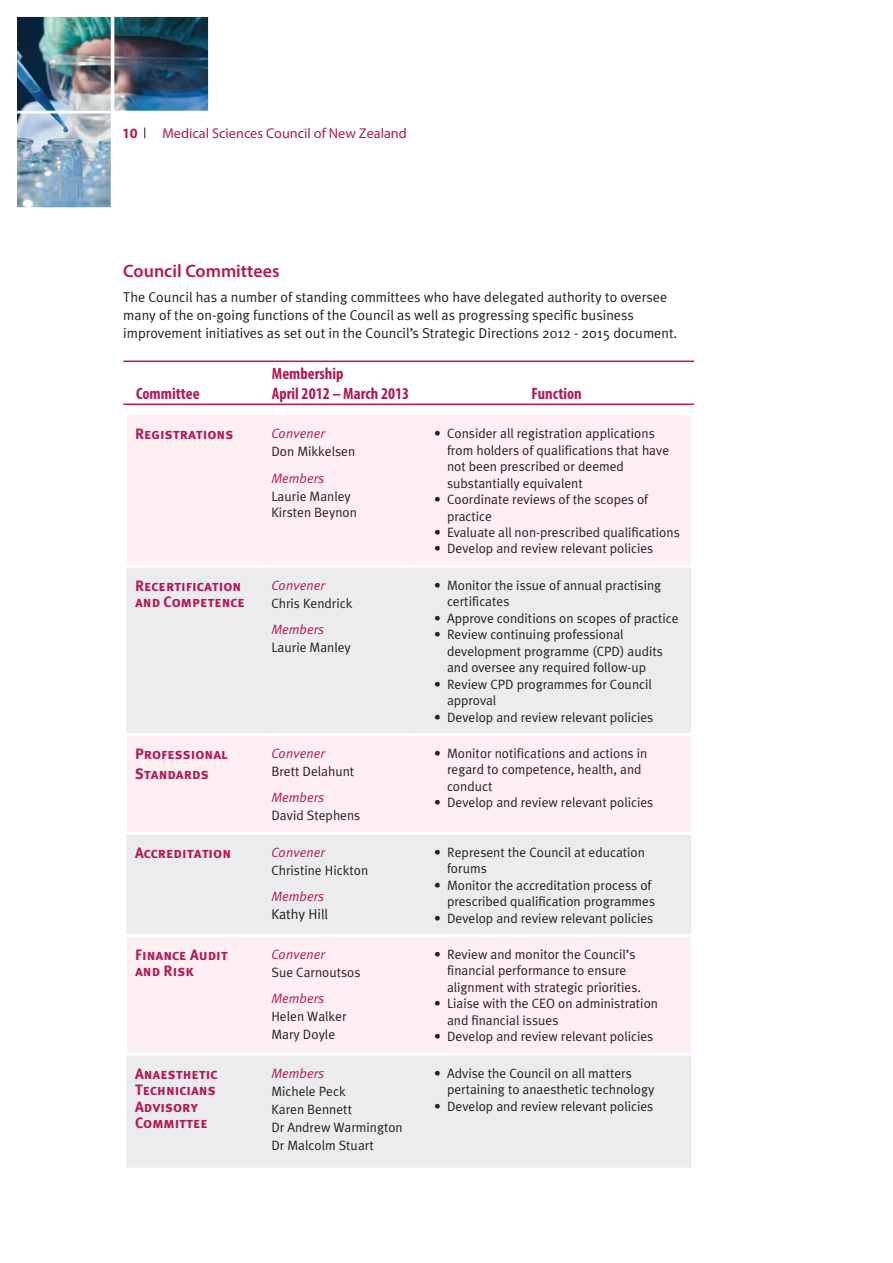
<style>
.page{position:relative;width:893px;height:1263px;background:#fff}
.page>*{position:absolute;margin:0;border:0;box-sizing:border-box;transform-origin:0 0}
.t1{font:600 18px "Myriad Pro";color:#b11957}
.t2{font:700 condensed 16.5px "Myriad Pro";color:#b11957}
.t3{font:15px/16.5px "Meta Plus Bold Caps";color:#b11957}
.t4{font:14.25px/18px "Meta Plus Normal";color:#231f20}
.t5{font:14.25px "Myriad Pro";color:#b11957}
.t6{font:700 14.25px "Myriad Pro";color:#b11957}
.t7{font:13.5px/16.5px "Meta Plus Normal";color:#231f20}
.t8{font:italic 13.5px "Meta Plus Normal";color:#b11957}
.s1{font-style:italic;color:#b11957}
</style>
<div class="page">
<img style="left:17px;top:17px;width:191px;height:190px">
<hr style="left:123px;top:361px;width:571px;height:1px;background:#b11957">
<hr style="left:123px;top:404px;width:571px;height:1px;background:#b11957">
<div style="left:126px;top:415px;width:565px;height:150px;background:#feeff2"></div>
<svg style="left:126px;top:568px;width:565px;height:599px;fill:#ececee"></svg>
<hr style="left:123px;top:733px;width:142px;height:3px;background:#fff">
<hr style="left:265px;top:733px;width:151px;height:3px;background:#fff">
<hr style="left:416px;top:733px;width:278px;height:3px;background:#fff">
<hr style="left:123px;top:832px;width:142px;height:3px;background:#fff">
<hr style="left:265px;top:832px;width:151px;height:3px;background:#fff">
<hr style="left:416px;top:832px;width:278px;height:3px;background:#fff">
<hr style="left:123px;top:1053px;width:142px;height:3px;background:#fff">
<hr style="left:265px;top:1053px;width:151px;height:3px;background:#fff">
<hr style="left:416px;top:1053px;width:278px;height:3px;background:#fff">
<hr style="left:123px;top:934px;width:142px;height:3px;background:#fff">
<hr style="left:265px;top:934px;width:151px;height:3px;background:#fff">
<hr style="left:416px;top:934px;width:278px;height:3px;background:#fff">
<p class="t6" style="left:122px;top:124px;width:17px">10</p>
<p class="t5" style="left:162px;top:125px;width:246px">Medical Sciences Council of New Zealand</p>
<p class="t1" style="left:123px;top:260px;width:158px">Council Committees</p>
<p class="t4" style="left:123px;top:287px;width:556px">The Council has a number of standing committees who have delegated authority to oversee many of the on-going functions of the Council as well as progressing specific business improvement initiatives as set out in the Council’s Strategic Directions 2012 - 2015 document.</p>
<p class="t2" style="left:272px;top:363px;width:73px">Membership</p>
<p class="t2" style="left:136px;top:383px;width:65px">Committee</p>
<p class="t2" style="left:272px;top:383px;width:139px">April 2012 – March 2013</p>
<p class="t2" style="left:531px;top:383px;width:52px">Function</p>
<p class="t3" style="left:135px;top:425px;width:100px">Registrations</p>
<p class="t7" style="left:271px;top:424px;width:85px;line-height:18px"><span class="s1">Convener<br></span>Don Mikkelsen</p>
<p class="t7" style="left:271px;top:469px;width:81px;line-height:18px"><span class="s1">Members<br></span>Laurie Manley</p>
<p class="t7" style="left:271px;top:504px;width:87px">Kirsten Beynon</p>
<p class="t7" style="left:447px;top:425px;width:224px;text-indent:-13px">• Consider all registration applications from holders of qualifications that have not been prescribed or deemed substantially equivalent</p>
<p class="t7" style="left:447px;top:491px;width:203px;text-indent:-13px">• Coordinate reviews of the scopes of practice</p>
<p class="t7" style="left:434px;top:524px;width:247px">• Evaluate all non-prescribed qualifications</p>
<p class="t7" style="left:434px;top:540px;width:221px">• Develop and review relevant policies</p>
<p class="t3" style="left:135px;top:577px;width:111px">Recertification and Competence</p>
<p class="t7" style="left:271px;top:576px;width:83px;line-height:18px"><span class="s1">Convener<br></span>Chris Kendrick</p>
<p class="t7" style="left:271px;top:620px;width:81px;line-height:18px"><span class="s1">Members<br></span>Laurie Manley</p>
<p class="t3" style="left:135px;top:743px;width:94px;line-height:20.2px">Professional<br>Standards</p>
<p class="t7" style="left:271px;top:744px;width:84px;line-height:18px"><span class="s1">Convener<br></span>Brett Delahunt</p>
<p class="t7" style="left:271px;top:789px;width:90px;line-height:18px"><span class="s1">Members<br></span>David Stephens</p>
<p class="t3" style="left:135px;top:844px;width:97px">Accreditation</p>
<p class="t7" style="left:271px;top:843px;width:98px;line-height:18px"><span class="s1">Convener<br></span>Christine Hickton</p>
<p class="t8" style="left:271px;top:889px;width:54px">Members</p>
<p class="t4" style="left:271px;top:905px;width:58px">Kathy Hill</p>
<p class="t3" style="left:135px;top:946px;width:94px">Finance Audit and Risk</p>
<p class="t7" style="left:271px;top:945px;width:91px;line-height:18px"><span class="s1">Convener<br></span>Sue Carnoutsos</p>
<p class="t7" style="left:271px;top:989px;width:77px;line-height:18px"><span class="s1">Members<br></span>Helen Walker<br>Mary Doyle</p>
<p class="t7" style="left:447px;top:577px;width:216px;text-indent:-13px">• Monitor the issue of annual practising certificates</p>
<p class="t7" style="left:434px;top:610px;width:246px">• Approve conditions on scopes of practice</p>
<p class="t7" style="left:447px;top:626px;width:217px;text-indent:-13px">• Review continuing professional development programme (CPD) audits and oversee any required follow-up</p>
<p class="t7" style="left:447px;top:676px;width:206px;text-indent:-13px">• Review CPD programmes for Council approval</p>
<p class="t7" style="left:434px;top:709px;width:221px">• Develop and review relevant policies</p>
<p class="t7" style="left:447px;top:745px;width:202px;text-indent:-13px">• Monitor notifications and actions in regard to competence, health, and conduct</p>
<p class="t7" style="left:434px;top:794px;width:221px">• Develop and review relevant policies</p>
<p class="t7" style="left:447px;top:843px;width:199px;text-indent:-13px">• Represent the Council at education forums</p>
<p class="t7" style="left:434px;top:876px;width:222px;text-align:right">• Monitor the accreditation process of prescribed qualification programmes</p>
<p class="t7" style="left:434px;top:909px;width:221px">• Develop and review relevant policies</p>
<p class="t7" style="left:447px;top:946px;width:196px;text-indent:-13px">• Review and monitor the Council’s financial performance to ensure alignment with strategic priorities.</p>
<p class="t7" style="left:447px;top:995px;width:213px;text-indent:-13px">• Liaise with the CEO on administration and financial issues</p>
<p class="t7" style="left:434px;top:1028px;width:221px">• Develop and review relevant policies</p>
<p class="t3" style="left:135px;top:1065px;width:84px">Anaesthetic<br>Technicians<br>Advisory<br>Committee</p>
<p class="t7" style="left:271px;top:1064px;width:133px;line-height:18px"><span class="s1">Members<br></span>Michele Peck<br>Karen Bennett<br>Dr Andrew Warmington<br>Dr Malcolm Stuart</p>
<p class="t7" style="left:447px;top:1064px;width:209px;text-indent:-13px">• Advise the Council on all matters pertaining to anaesthetic technology</p>
<p class="t7" style="left:434px;top:1097px;width:221px">• Develop and review relevant policies</p>
</div>
